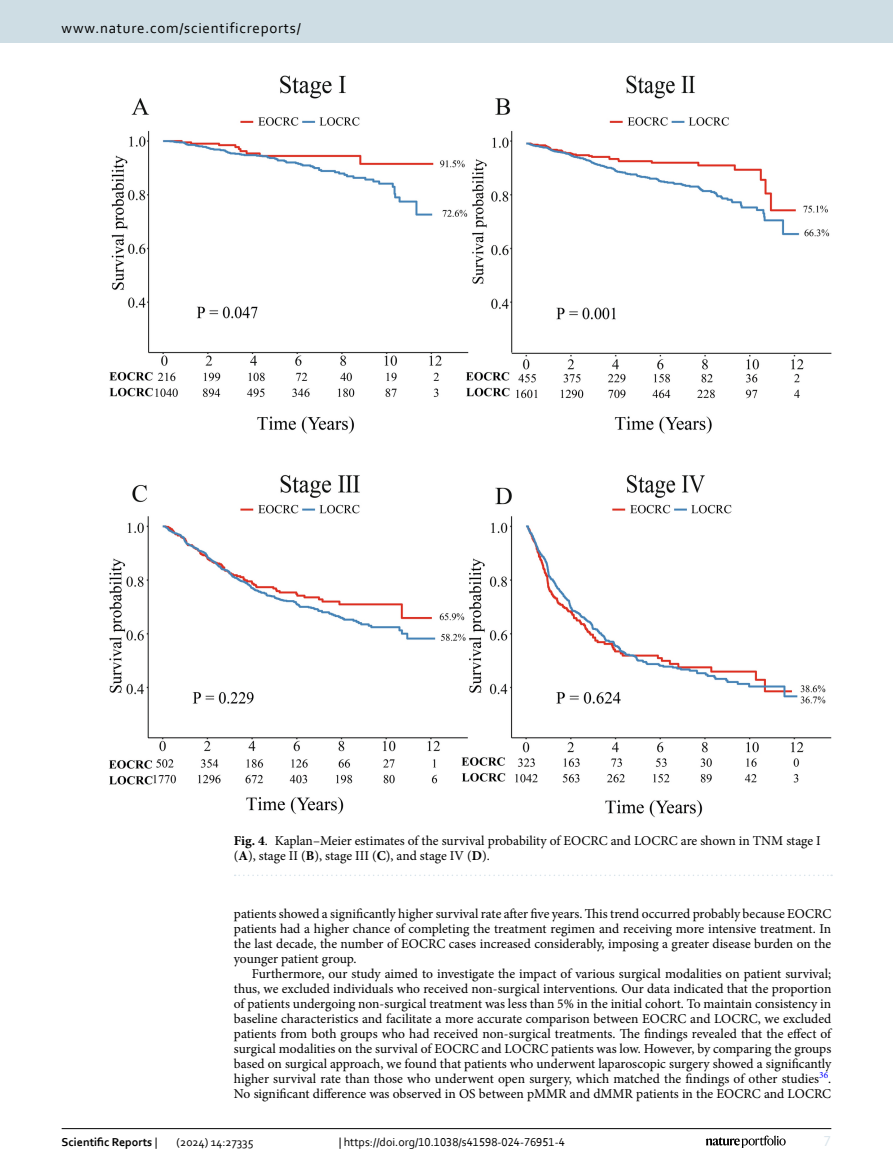
<style>
.page{position:relative;width:893px;height:1174px;background:#fff}
.page>*{position:absolute;margin:0;border:0;box-sizing:border-box;transform-origin:0 0}
.t1{font:15px "Corbel";letter-spacing:.05em;color:#000}
.t2{font:15px "Corbel";color:#d9e4eb}
.Body_Text_Indent{font:13.5px/15px "Minion Pro";color:#000;text-align:justify}
.Figure_Caption{font:13.5px/15px "Minion Pro";letter-spacing:-.005em;color:#000}
.t3{font:12px "Corbel";color:#000}
.t4{font:700 12px "Corbel";color:#000}
.s1{font-weight:700}
.s2{font-weight:400}
</style>
<div class="page">
<img style="left:109px;top:76px;width:722px;height:741px">
<svg style="left:235px;top:874px;width:597px;height:2px"></svg>
<hr style="left:62px;top:1128px;width:769px;height:1px;background:#000">
<svg style="left:706px;top:1135px;width:80px;height:12px"></svg>
<div style="left:0;top:0;width:893px;height:43px;background:#cedde4"></div>
<p class="t1" style="left:62px;top:18px;width:241px">www.nature.com/scientificreports/</p>
<p class="Figure_Caption" style="left:234px;top:833px;width:588px"><span class="s1">Fig. 4</span>. Kaplan–Meier estimates of the survival probability of EOCRC and LOCRC are shown in TNM stage I (<span class="s1">A</span>), stage II (<span class="s1">B</span>), stage III (<span class="s1">C</span>), and stage IV (<span class="s1">D</span>).</p>
<p class="Body_Text_Indent" style="left:234px;top:906px;width:599px">patients showed a significantly higher survival rate after five years. This trend occurred probably because EOCRC patients had a higher chance of completing the treatment regimen and receiving more intensive treatment. In the last decade, the number of EOCRC cases increased considerably, imposing a greater disease burden on the younger patient group.</p>
<p class="Body_Text_Indent" style="left:234px;top:966px;width:599px;text-indent:18px">Furthermore, our study aimed to investigate the impact of various surgical modalities on patient survival; thus, we excluded individuals who received non-surgical interventions. Our data indicated that the proportion of patients undergoing non-surgical treatment was less than 5% in the initial cohort. To maintain consistency in baseline characteristics and facilitate a more accurate comparison between EOCRC and LOCRC, we excluded patients from both groups who had received non-surgical treatments. The findings revealed that the effect of surgical modalities on the survival of EOCRC and LOCRC patients was low. However, by comparing the groups based on surgical approach, we found that patients who underwent laparoscopic surgery showed a significantly higher survival rate than those who underwent open surgery, which matched the findings of other studies<sup>36</sup>.<br>No significant difference was observed in OS between pMMR and dMMR patients in the EOCRC and LOCRC</p>
<p class="t4" style="left:62px;top:1134px;width:97px">Scientific Reports <span class="s2">|</span></p>
<p class="t3" style="left:177px;top:1134px;width:78px">(2024) 14:27335</p>
<p class="t3" style="left:339px;top:1134px;width:228px">| https://doi.org/10.1038/s41598-024-76951-4</p>
<p class="t2" style="left:824px;top:1132px;width:9px">7</p>
</div>
